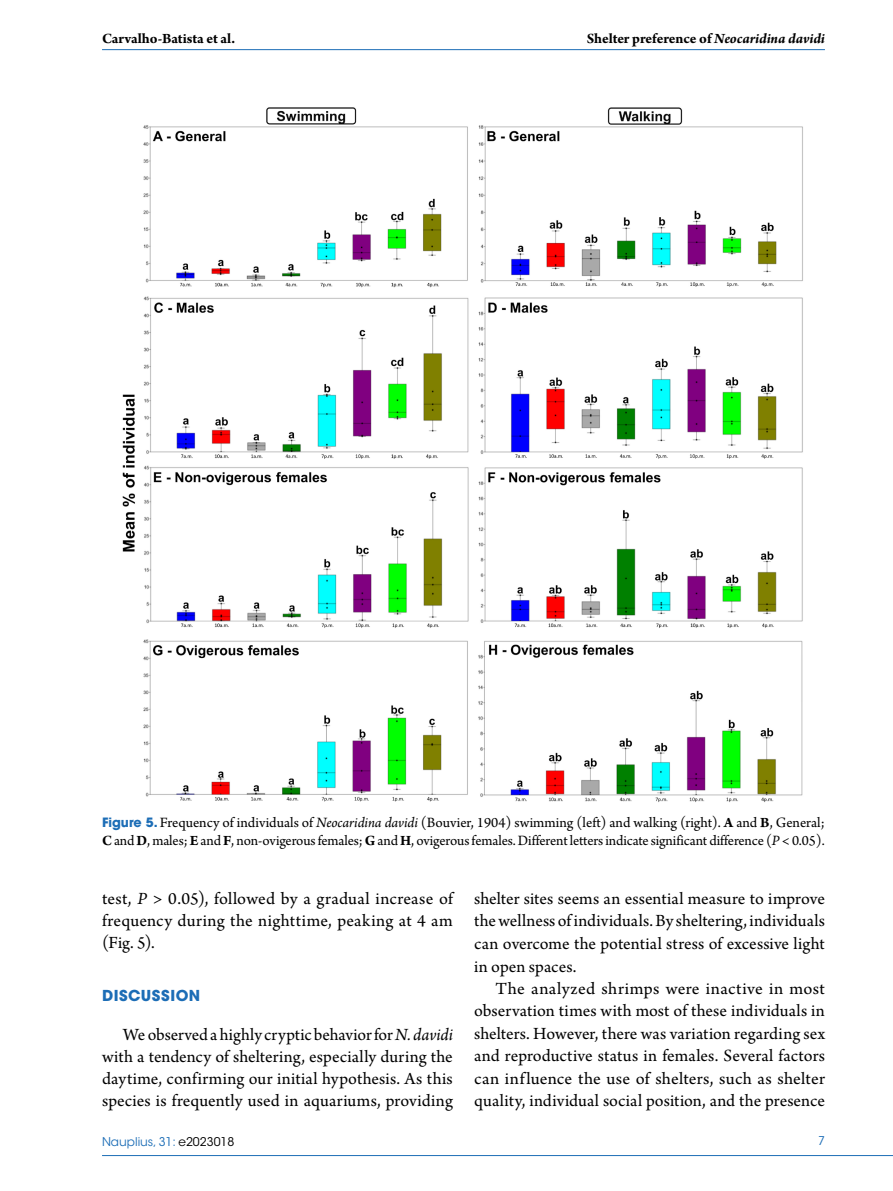
<style>
.page{position:relative;width:893px;height:1191px;background:#fff}
.page>*{position:absolute;margin:0;border:0;box-sizing:border-box;transform-origin:0 0}
.t1{font:18px/22px "Arno Pro";letter-spacing:.01em;color:#000;text-align:justify}
.t2{font:15px/18px "Arno Pro";letter-spacing:-.005em;color:#000}
.t3{font:700 15px "Arno Pro";letter-spacing:-.005em;color:#000}
.t4{font:700 15px "ITC Avant Garde Std";letter-spacing:.03em;color:#1c6db6}
.t5{font:12px "ITC Avant Garde Std";color:#1c6db6}
.s1{font-style:italic}
.s2{font-family:"ITC Avant Garde Std";font-weight:700;font-size:12.75px;color:#1c6db6}
.s3{font-weight:700}
.s4{color:#000}
</style>
<div class="page">
<hr style="left:102px;top:1155px;width:791px;height:1px;background:#1c6db6">
<hr style="left:102px;top:49px;width:723px;height:1px;background:#1c6db6">
<img style="left:122px;top:107px;width:681px;height:695px">
<p class="t3" style="left:102px;top:30px;width:134px">Carvalho-Batista et al.</p>
<p class="t3" style="left:587px;top:30px;width:240px">Shelter preference of <span class="s1">Neocaridina davidi</span></p>
<p class="t2" style="left:102px;top:814px;width:724px"><span class="s2">Figure 5.</span> Frequency of individuals of <span class="s1">Neocaridina davidi</span> (Bouvier, 1904) swimming (left) and walking (right). <span class="s3">A</span> and <span class="s3">B</span>, General;<br><span class="s3">C</span> and <span class="s3">D</span>, males; <span class="s3">E</span> and <span class="s3">F</span>, non-ovigerous females; <span class="s3">G</span> and <span class="s3">H</span>, ovigerous females. Different letters indicate significant difference (<span class="s1">P</span> &lt; 0.05).</p>
<p class="t1" style="left:102px;top:888px;width:352px">test, <span class="s1">P</span> &gt; 0.05), followed by a gradual increase of frequency during the nighttime, peaking at 4 am (Fig. 5).</p>
<p class="t4" style="left:102px;top:985px;width:100px">DISCUSSION</p>
<p class="t1" style="left:102px;top:1024px;width:352px;text-indent:21px">We observed a highly cryptic behavior for <span class="s1">N. davidi </span>with a tendency of sheltering, especially during the daytime, confirming our initial hypothesis. As this species is frequently used in aquariums, providing</p>
<p class="t5" style="left:102px;top:1134px;width:134px">Nauplius, 31: <span class="s4">e2023018</span></p>
<p class="t1" style="left:474px;top:888px;width:352px;line-height:22.6px">shelter sites seems an essential measure to improve the wellness of individuals. By sheltering, individuals can overcome the potential stress of excessive light in open spaces.</p>
<p class="t1" style="left:474px;top:978px;width:352px;text-indent:21px">The analyzed shrimps were inactive in most observation times with most of these individuals in shelters. However, there was variation regarding sex and reproductive status in females. Several factors can influence the use of shelters, such as shelter quality, individual social position, and the presence</p>
<p class="t5" style="left:818px;top:1133px;width:8px">7</p>
</div>
